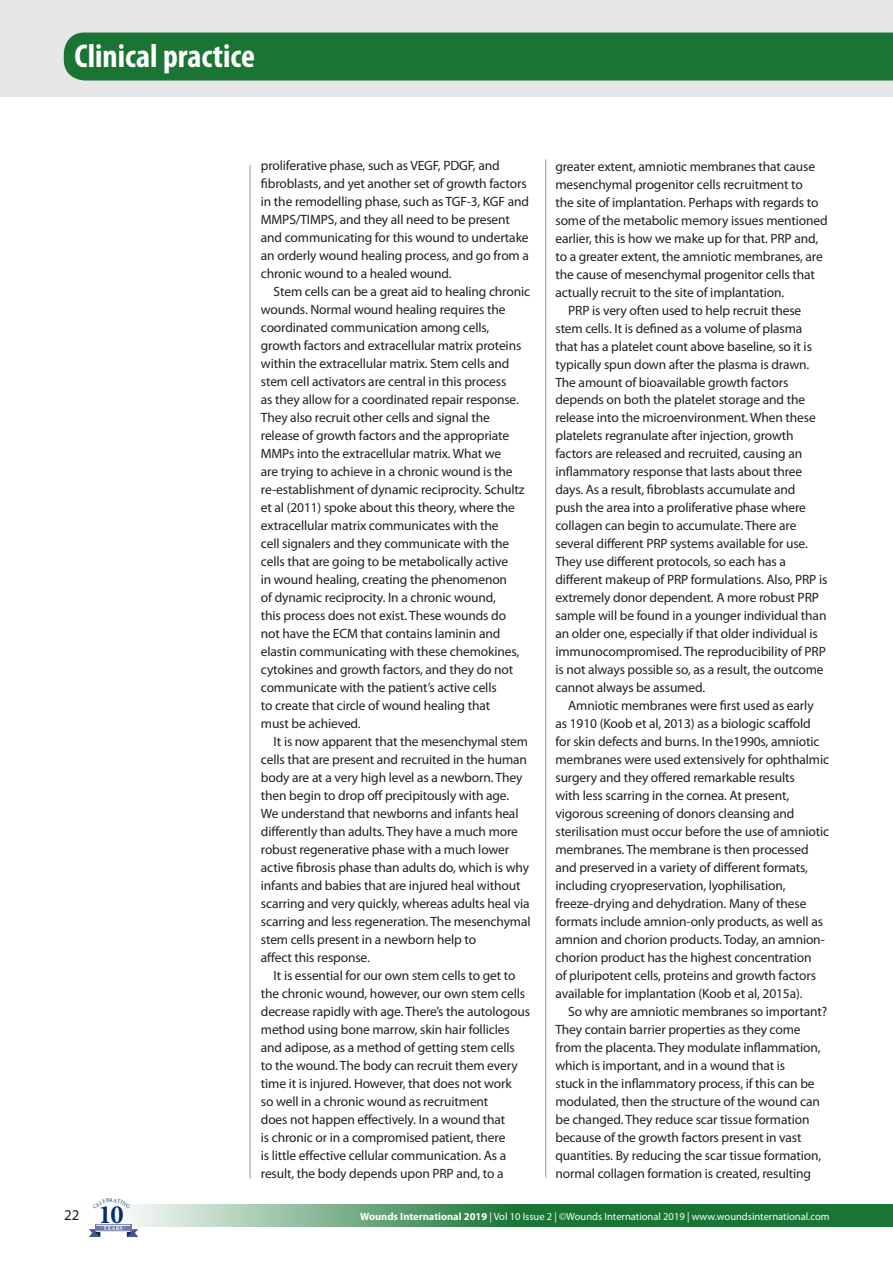
<style>
.page{position:relative;width:893px;height:1263px;background:#fff}
.page>*{position:absolute;margin:0;border:0;box-sizing:border-box;transform-origin:0 0}
.t1{font:700 condensed 33.15px "Myriad Pro";color:#fff}
.t2{font:15px "Myriad Pro";color:#231f20}
.t3{font:13.5px/18px "Myriad Pro";letter-spacing:-.01em;color:#231f20}
.t4{font:10.5px "Myriad Pro";color:#fff}
.t5{font:700 5.85px "Minion Pro";letter-spacing:.04em;color:#fff}
.s1{font-family:"Minion Pro";font-weight:700;font-size:26.4px;color:#052d6f}
.s2{font-weight:700}
</style>
<div class="page">
<svg style="left:130px;top:1204px;width:763px;height:23px;background:#509665"></svg>
<svg style="left:127px;top:1229px;width:11px;height:8px"></svg>
<svg style="left:95px;top:1224px;width:37px;height:8px"></svg>
<hr style="left:96px;top:1225px;width:34px;height:1px;background:#fff">
<hr style="left:96px;top:1231px;width:34px;height:1px;background:#fff">
<svg style="left:89px;top:1229px;width:11px;height:8px"></svg>
<div style="left:0;top:0;width:893px;height:97px;background:#e6e7e9"></div>
<div style="left:64px;top:33px;width:829px;height:48px;background:#1a7535"></div>
<hr style="left:545px;top:159px;width:1px;height:1018px;background:#939598">
<hr style="left:250px;top:165px;width:1px;height:1014px;background:#939598">
<h1 class="t1" style="left:74px;top:35px;width:182px">Clinical practice</h1>
<p class="t3" style="left:261px;top:157px;width:270px">proliferative phase, such as VEGF, PDGF, and fibroblasts, and yet another set of growth factors in the remodelling phase, such as TGF-3, KGF and MMPS/TIMPS, and they all need to be present and communicating for this wound to undertake an orderly wound healing process, and go from a chronic wound to a healed wound.</p>
<p class="t3" style="left:261px;top:282px;width:271px;text-indent:13px">Stem cells can be a great aid to healing chronic wounds. Normal wound healing requires the coordinated communication among cells, growth factors and extracellular matrix proteins within the extracellular matrix. Stem cells and stem cell activators are central in this process<br>as they allow for a coordinated repair response.<br>They also recruit other cells and signal the release of growth factors and the appropriate MMPs into the extracellular matrix. What we<br>are trying to achieve in a chronic wound is the re-establishment of dynamic reciprocity. Schultz et al (2011) spoke about this theory, where the extracellular matrix communicates with the<br>cell signalers and they communicate with the cells that are going to be metabolically active<br>in wound healing, creating the phenomenon<br>of dynamic reciprocity. In a chronic wound,<br>this process does not exist. These wounds do<br>not have the ECM that contains laminin and elastin communicating with these chemokines, cytokines and growth factors, and they do not communicate with the patient’s active cells<br>to create that circle of wound healing that<br>must be achieved.</p>
<p class="t3" style="left:261px;top:732px;width:271px;text-indent:13px">It is now apparent that the mesenchymal stem cells that are present and recruited in the human body are at a very high level as a newborn. They then begin to drop off precipitously with age.<br>We understand that newborns and infants heal differently than adults. They have a much more robust regenerative phase with a much lower active fibrosis phase than adults do, which is why infants and babies that are injured heal without scarring and very quickly, whereas adults heal via scarring and less regeneration. The mesenchymal stem cells present in a newborn help to<br>affect this response.</p>
<p class="t3" style="left:261px;top:966px;width:271px;text-indent:13px">It is essential for our own stem cells to get to the chronic wound, however, our own stem cells decrease rapidly with age. There’s the autologous method using bone marrow, skin hair follicles and adipose, as a method of getting stem cells<br>to the wound. The body can recruit them every time it is injured. However, that does not work<br>so well in a chronic wound as recruitment<br>does not happen effectively. In a wound that<br>is chronic or in a compromised patient, there<br>is little effective cellular communication. As a result, the body depends upon PRP and, to a</p>
<p class="t3" style="left:555px;top:157px;width:261px">greater extent, amniotic membranes that cause</p>
<p class="t3" style="left:555px;top:175px;width:249px">mesenchymal progenitor cells recruitment to</p>
<p class="t3" style="left:555px;top:193px;width:265px">the site of implantation. Perhaps with regards to</p>
<p class="t3" style="left:555px;top:211px;width:274px">some of the metabolic memory issues mentioned</p>
<p class="t3" style="left:555px;top:229px;width:264px">earlier, this is how we make up for that. PRP and,</p>
<p class="t3" style="left:555px;top:247px;width:269px">to a greater extent, the amniotic membranes, are</p>
<p class="t3" style="left:555px;top:265px;width:261px">the cause of mesenchymal progenitor cells that</p>
<p class="t3" style="left:555px;top:283px;width:230px">actually recruit to the site of implantation.</p>
<p class="t3" style="left:568px;top:301px;width:235px">PRP is very often used to help recruit these</p>
<p class="t3" style="left:555px;top:319px;width:248px">stem cells. It is defined as a volume of plasma</p>
<p class="t3" style="left:555px;top:337px;width:258px">that has a platelet count above baseline, so it is</p>
<p class="t3" style="left:555px;top:355px;width:255px">typically spun down after the plasma is drawn.</p>
<p class="t3" style="left:555px;top:373px;width:234px">The amount of bioavailable growth factors</p>
<p class="t3" style="left:555px;top:391px;width:251px">depends on both the platelet storage and the</p>
<p class="t3" style="left:555px;top:409px;width:262px">release into the microenvironment. When these</p>
<p class="t3" style="left:555px;top:427px;width:240px">platelets regranulate after injection, growth</p>
<p class="t3" style="left:555px;top:445px;width:248px">factors are released and recruited, causing an</p>
<p class="t3" style="left:555px;top:463px;width:248px">inflammatory response that lasts about three</p>
<p class="t3" style="left:555px;top:481px;width:241px">days. As a result, fibroblasts accumulate and</p>
<p class="t3" style="left:555px;top:499px;width:252px">push the area into a proliferative phase where</p>
<p class="t3" style="left:555px;top:517px;width:242px">collagen can begin to accumulate. There are</p>
<p class="t3" style="left:555px;top:535px;width:254px">several different PRP systems available for use.</p>
<p class="t3" style="left:555px;top:553px;width:232px">They use different protocols, so each has a</p>
<p class="t3" style="left:555px;top:571px;width:273px">different makeup of PRP formulations. Also, PRP is</p>
<p class="t3" style="left:555px;top:589px;width:265px">extremely donor dependent. A more robust PRP</p>
<p class="t3" style="left:555px;top:607px;width:273px">sample will be found in a younger individual than</p>
<p class="t3" style="left:555px;top:625px;width:264px">an older one, especially if that older individual is</p>
<p class="t3" style="left:555px;top:643px;width:272px">immunocompromised. The reproducibility of PRP</p>
<p class="t3" style="left:555px;top:661px;width:270px">is not always possible so, as a result, the outcome</p>
<p class="t3" style="left:555px;top:679px;width:151px">cannot always be assumed.</p>
<p class="t3" style="left:568px;top:697px;width:247px">Amniotic membranes were first used as early</p>
<p class="t3" style="left:555px;top:715px;width:257px">as 1910 (Koob et al, 2013) as a biologic scaffold</p>
<p class="t3" style="left:555px;top:733px;width:266px">for skin defects and burns. In the1990s, amniotic</p>
<p class="t3" style="left:555px;top:751px;width:275px">membranes were used extensively for ophthalmic</p>
<p class="t3" style="left:555px;top:769px;width:241px">surgery and they offered remarkable results</p>
<p class="t3" style="left:555px;top:787px;width:235px">with less scarring in the cornea. At present,</p>
<p class="t3" style="left:555px;top:805px;width:240px">vigorous screening of donors cleansing and</p>
<p class="t3" style="left:555px;top:823px;width:275px">sterilisation must occur before the use of amniotic</p>
<p class="t3" style="left:555px;top:841px;width:255px">membranes. The membrane is then processed</p>
<p class="t3" style="left:555px;top:859px;width:254px">and preserved in a variety of different formats,</p>
<p class="t3" style="left:555px;top:877px;width:232px">including cryopreservation, lyophilisation,</p>
<p class="t3" style="left:555px;top:895px;width:252px">freeze-drying and dehydration. Many of these</p>
<p class="t3" style="left:555px;top:913px;width:269px">formats include amnion-only products, as well as</p>
<p class="t3" style="left:555px;top:931px;width:271px">amnion and chorion products. Today, an amnion-</p>
<p class="t3" style="left:555px;top:949px;width:258px">chorion product has the highest concentration</p>
<p class="t3" style="left:555px;top:967px;width:262px">of pluripotent cells, proteins and growth factors</p>
<p class="t3" style="left:555px;top:985px;width:249px">available for implantation (Koob et al, 2015a).</p>
<p class="t3" style="left:568px;top:1003px;width:261px">So why are amniotic membranes so important?</p>
<p class="t3" style="left:555px;top:1021px;width:247px">They contain barrier properties as they come</p>
<p class="t3" style="left:555px;top:1039px;width:267px">from the placenta. They modulate inflammation,</p>
<p class="t3" style="left:555px;top:1057px;width:231px">which is important, and in a wound that is</p>
<p class="t3" style="left:555px;top:1075px;width:261px">stuck in the inflammatory process, if this can be</p>
<p class="t3" style="left:555px;top:1093px;width:266px">modulated, then the structure of the wound can</p>
<p class="t3" style="left:555px;top:1111px;width:256px">be changed. They reduce scar tissue formation</p>
<p class="t3" style="left:555px;top:1129px;width:248px">because of the growth factors present in vast</p>
<p class="t3" style="left:555px;top:1147px;width:267px">quantities. By reducing the scar tissue formation,</p>
<p class="t3" style="left:555px;top:1165px;width:257px">normal collagen formation is created, resulting</p>
<p class="t2" style="left:64px;top:1205px;width:61px">22 <span class="s1">10</span></p>
<p class="t4" style="left:360px;top:1210px;width:471px"><span class="s2">Wounds International 2019</span> | Vol 10 Issue 2 | ©Wounds International 2019 | www.woundsinternational.com</p>
<p class="t5" style="left:101px;top:1224px;width:26px">. YEARS .</p>
</div>
